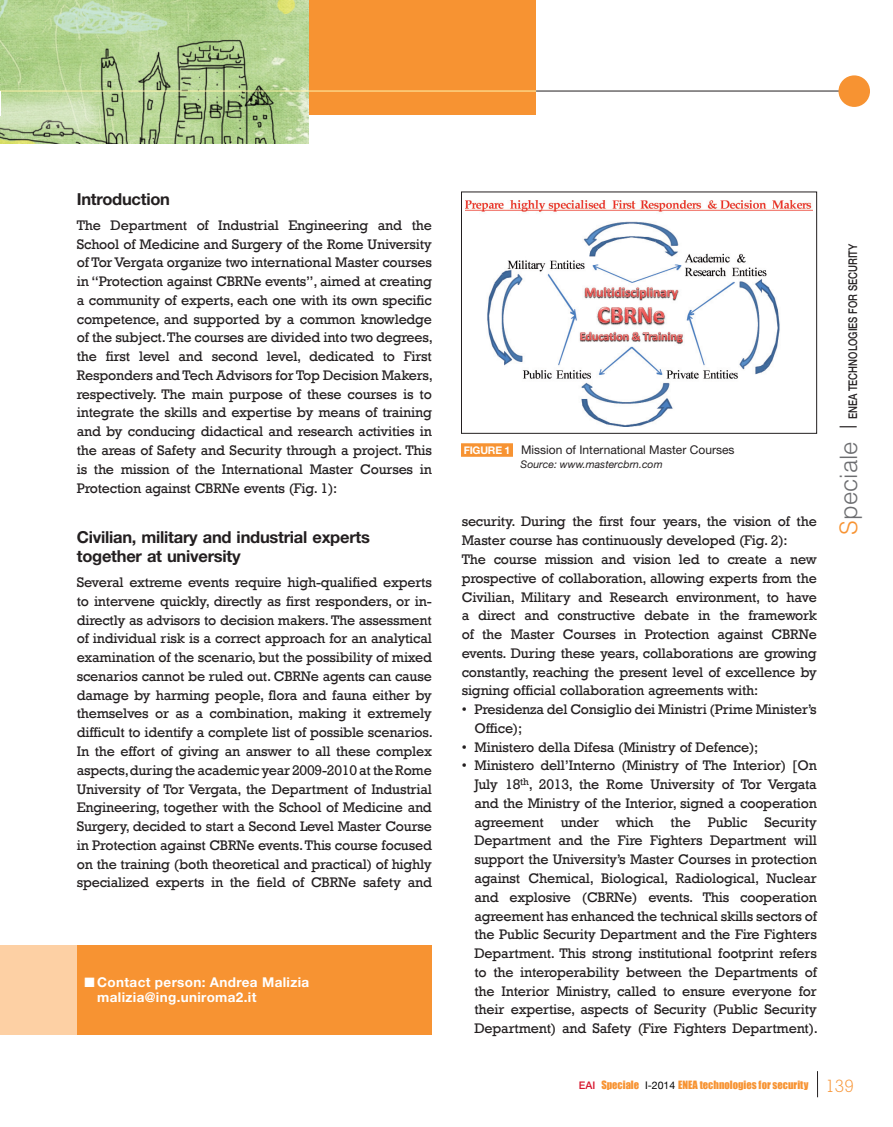
<style>
.page{position:relative;width:893px;height:1127px;background:#fff}
.page>*{position:absolute;margin:0;border:0;box-sizing:border-box;transform-origin:0 0}
.t1{font:300 24px "Helvetica";color:#6c6d70}
.t2{font:700 16.5px/18.8px "Helvetica Neue";letter-spacing:-.015em;color:#231f20}
.t3{font:14.25px/18.8px "Rockwell";letter-spacing:-.015em;color:#231f20;text-align:justify}
.t4{font:700 13.5px/15px "Helvetica Neue";letter-spacing:.025em;color:#fff}
.t5{font:12px "Helvetica Neue";color:#231f20}
.t6{font:500 12px "Helvetica Neue";color:#231f20;scale:.8 1}
.t7{font:10.5px "Impact";color:#f79332}
.t8{font:italic 10.5px "Helvetica Neue";color:#231f20}
.s1{font-weight:700;font-size:10.5px;color:#fff}
.s2{color:#f79332}
.s3{font-family:"Helvetica Neue";font-weight:500;color:#d7162e}
.s4{font-family:"Helvetica Neue";color:#000}
.s5{font-family:"Rockwell";font-weight:300;font-size:18px}
</style>
<div class="page">
<hr style="left:0;top:91px;width:854px;height:1px;background:#231f20">
<div style="left:838px;top:75px;width:32px;height:32px;background:#f79332;border-radius:50%"></div>
<div style="left:0;top:0;width:536px;height:115px;background:#f79332"></div>
<img style="left:0;top:0;width:308px;height:143px">
<hr style="left:0;top:91px;width:536px;height:1px;background:#fff2ac">
<svg style="left:839px;top:426px;width:17px;height:1px"></svg>
<svg style="left:817px;top:1071px;width:1px;height:25px"></svg>
<svg style="left:0;top:91px;width:1px;height:24px"></svg>
<div style="left:76px;top:944px;width:356px;height:89px;background:#f79332"></div>
<div style="left:0;top:944px;width:77px;height:89px;background:#fdd0a4"></div>
<img style="left:465px;top:201px;width:347px;height:225px">
<div style="left:461px;top:192px;width:356px;height:241px;border:1px solid #231f20"></div>
<div style="left:461px;top:443px;width:52px;height:13px;background:#f79332"></div>
<p class="t2" style="left:77px;top:191px;width:95px">Introduction</p>
<p class="t3" style="left:77px;top:215px;width:358px">The Department of Industrial Engineering and the School of Medicine and Surgery of the Rome University of Tor Vergata organize two international Master courses in “Protection against CBRNe events”, aimed at creating a community of experts, each one with its own specific competence, and supported by a common knowledge of the subject. The courses are divided into two degrees, the first level and second level, dedicated to First Responders and Tech Advisors for Top Decision Makers, respectively. The main purpose of these courses is to integrate the skills and expertise by means of training and by conducing didactical and research activities in the areas of Safety and Security through a project. This is the mission of the International Master Courses in Protection against CBRNe events (Fig. 1):</p>
<p class="t2" style="left:77px;top:529px;width:295px">Civilian, military and industrial experts together at university</p>
<p class="t3" style="left:77px;top:572px;width:358px">Several extreme events require high-qualified experts to intervene quickly, directly as first responders, or in&shy;directly as advisors to decision makers. The assessment of individual risk is a correct approach for an analytical examination of the scenario, but the possibility of mixed scenarios cannot be ruled out. CBRNe agents can cause damage by harming people, flora and fauna either by themselves or as a combination, making it extremely difficult to identify a complete list of possible scenarios.<br>In the effort of giving an answer to all these complex aspects, during the academic year 2009-2010 at the Rome University of Tor Vergata, the Department of Industrial Engineering, together with the School of Medicine and Surgery, decided to start a Second Level Master Course in Protection against CBRNe events. This course focused on the training (both theoretical and practical) of highly specialized experts in the field of CBRNe safety and</p>
<p class="t4" style="left:97px;top:975px;width:214px;text-indent:-13px">■ Contact person: Andrea Malizia malizia@ing.uniroma2.it</p>
<p class="t5" style="left:464px;top:445px;width:272px"><span class="s1">FIGURE 1</span> Mission of International Master Courses</p>
<p class="t8" style="left:520px;top:460px;width:144px">Source: www.mastercbrn.com</p>
<p class="t3" style="left:462px;top:512px;width:357px;text-align:left">security. During the first four years, the vision of the Master course has continuously developed (Fig. 2):<br>The course mission and vision led to create a new prospective of collaboration, allowing experts from the Civilian, Military and Research environment, to have a direct and constructive debate in the framework of the Master Courses in Protection against CBRNe events. During these years, collaborations are growing constantly, reaching the present level of excellence by signing official collaboration agreements with:</p>
<p class="t3" style="left:474px;top:699px;width:344px;text-indent:-13px">• Presidenza del Consiglio dei Ministri (Prime Minister’s<br>Office);</p>
<p class="t3" style="left:462px;top:737px;width:298px">• Ministero della Difesa (Ministry of Defence);</p>
<p class="t3" style="left:474px;top:755px;width:345px;text-indent:-13px">• Ministero dell’Interno (Ministry of The Interior) [On July 18<sup>th</sup>, 2013, the Rome University of Tor Vergata and the Ministry of the Interior, signed a cooperation agreement under which the Public Security Department and the Fire Fighters Department will support the University’s Master Courses in protection against Chemical, Biological, Radiological, Nuclear and explosive (CBRNe) events. This cooperation agreement has enhanced the technical skills sectors of the Public Security Department and the Fire Fighters Department. This strong institutional footprint refers to the interoperability between the Departments of the Interior Ministry, called to ensure everyone for their expertise, aspects of Security (Public Security Department) and Safety (Fire Fighters Department).</p>
<p class="t6" style="left:848px;top:419px;width:221px;rotate:-90deg">ENEA TECHNOLOGIES FOR SECURITY</p>
<h1 class="t1" style="left:839px;top:534px;width:95px;rotate:-90deg"><span class="s2">S</span>peciale</h1>
<p class="t7" style="left:579px;top:1078px;width:277px"><span class="s3">EAI</span> Speciale <span class="s4">I-2014</span> ENEA technologies for security <span class="s5">139</span></p>
</div>
